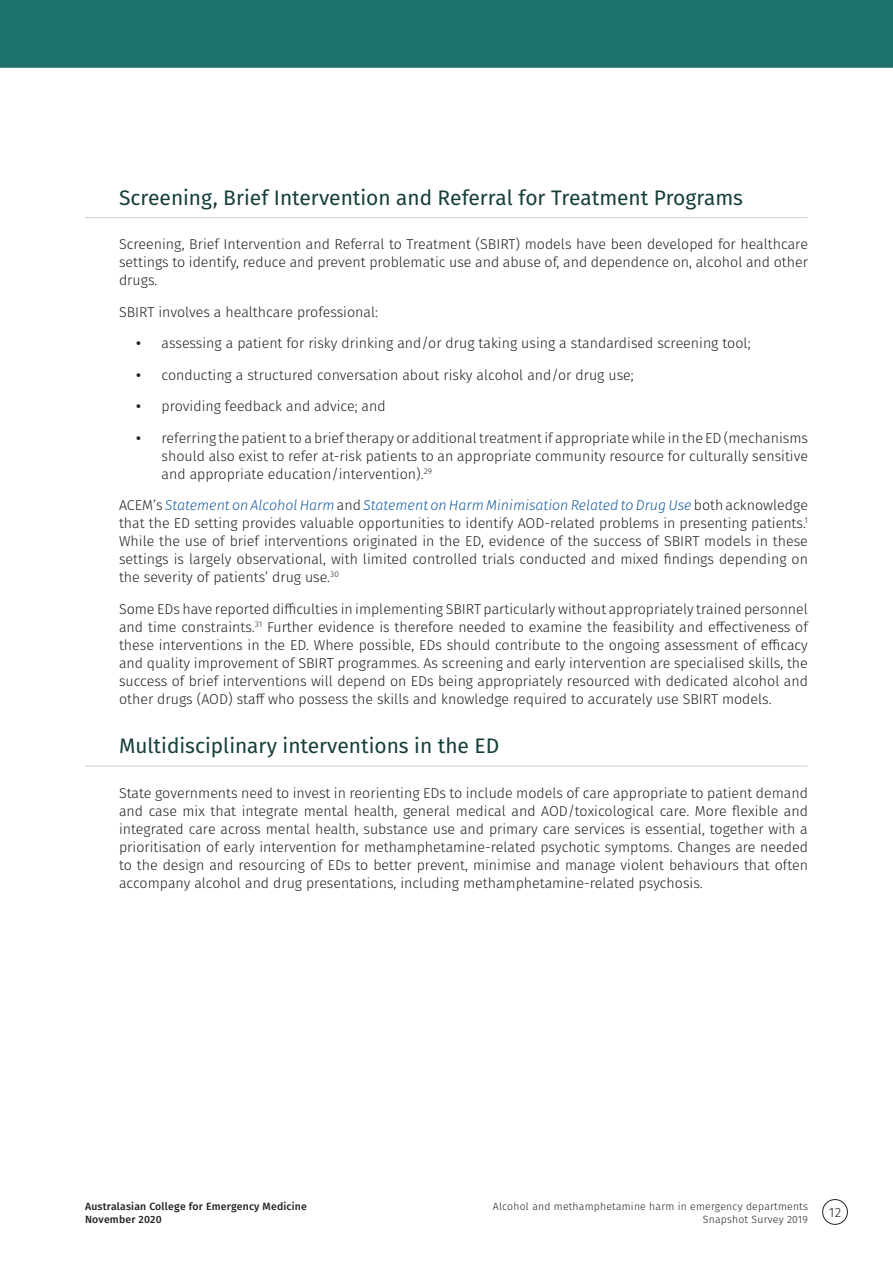
<style>
.page{position:relative;width:893px;height:1263px;background:#fff}
.page>*{position:absolute;margin:0;border:0;box-sizing:border-box;transform-origin:0 0}
.t1{font:21px "Fira Sans";color:#163f3b}
.t2{font:300 14.25px/18px "Fira Sans";color:#231f20;text-align:justify}
.t3{font:300 13.5px "Fira Sans";color:#231f20}
.t4{font:300 10.5px/13.5px "Fira Sans";letter-spacing:.02em;color:#231f20;text-align:right}
.t5{font:500 10.5px/13.5px "Fira Sans";letter-spacing:.02em;color:#231f20}
.s1{font-weight:600}
.s2{font-style:italic;color:#175d9e}
</style>
<div class="page">
<div style="left:822px;top:1199px;width:26px;height:26px;border:1px solid #231f20;border-radius:50%"></div>
<div style="left:0;top:0;width:893px;height:68px;background:#1e726c"></div>
<hr style="left:85px;top:217px;width:723px;height:1px;background:#cdd0d0">
<hr style="left:85px;top:766px;width:723px;height:1px;background:#cdd0d0">
<h1 class="t1" style="left:119px;top:181px;width:625px">Screening, Brief Intervention and Referral for Treatment Programs</h1>
<p class="t2" style="left:119px;top:235px;width:690px">Screening, Brief Intervention and Referral to Treatment (SBIRT) models have been developed for healthcare settings to identify, reduce and prevent problematic use and abuse of, and dependence on, alcohol and other drugs.</p>
<p class="t2" style="left:119px;top:303px;width:261px">SBIRT involves a healthcare professional:</p>
<p class="t2" style="left:136px;top:334px;width:616px"><span class="s1">•</span> assessing a patient for risky drinking and/or drug taking using a standardised screening tool;</p>
<p class="t2" style="left:136px;top:366px;width:499px"><span class="s1">•</span> conducting a structured conversation about risky alcohol and/or drug use;</p>
<p class="t2" style="left:136px;top:397px;width:251px"><span class="s1">•</span> providing feedback and advice; and</p>
<p class="t2" style="left:162px;top:429px;width:648px;text-indent:-26px"><span class="s1">•</span> referring the patient to a brief therapy or additional treatment if appropriate while in the ED (mechanisms should also exist to refer at-risk patients to an appropriate community resource for culturally sensitive and appropriate education/intervention).<sup>29</sup></p>
<p class="t2" style="left:119px;top:496px;width:690px">ACEM’s <span class="s2">Statement on Alcohol Harm</span> and <span class="s2">Statement on Harm Minimisation Related to Drug Use</span> both acknowledge that the ED setting provides valuable opportunities to identify AOD-related problems in presenting patients.<sup>1<br></sup>While the use of brief interventions originated in the ED, evidence of the success of SBIRT models in these settings is largely observational, with limited controlled trials conducted and mixed findings depending on the severity of patients’ drug use.<sup>30</sup></p>
<p class="t2" style="left:119px;top:600px;width:690px">Some EDs have reported difficulties in implementing SBIRT particularly without appropriately trained personnel and time constraints.<sup>31</sup> Further evidence is therefore needed to examine the feasibility and effectiveness of these interventions in the ED. Where possible, EDs should contribute to the ongoing assessment of efficacy and quality improvement of SBIRT programmes. As screening and early intervention are specialised skills, the success of brief interventions will depend on EDs being appropriately resourced with dedicated alcohol and other drugs (AOD) staff who possess the skills and knowledge required to accurately use SBIRT models.</p>
<h1 class="t1" style="left:119px;top:730px;width:382px">Multidisciplinary interventions in the ED</h1>
<p class="t2" style="left:119px;top:784px;width:690px">State governments need to invest in reorienting EDs to include models of care appropriate to patient demand and case mix that integrate mental health, general medical and AOD/toxicological care. More flexible and integrated care across mental health, substance use and primary care services is essential, together with a prioritisation of early intervention for methamphetamine-related psychotic symptoms. Changes are needed to the design and resourcing of EDs to better prevent, minimise and manage violent behaviours that often accompany alcohol and drug presentations, including methamphetamine‐related psychosis.</p>
<p class="t5" style="left:85px;top:1199px;width:223px">Australasian College for Emergency Medicine<br>November 2020</p>
<p class="t4" style="left:493px;top:1199px;width:317px">Alcohol and methamphetamine harm in emergency departments<br>Snapshot Survey 2019</p>
<p class="t3" style="left:829px;top:1202px;width:14px">12</p>
</div>
